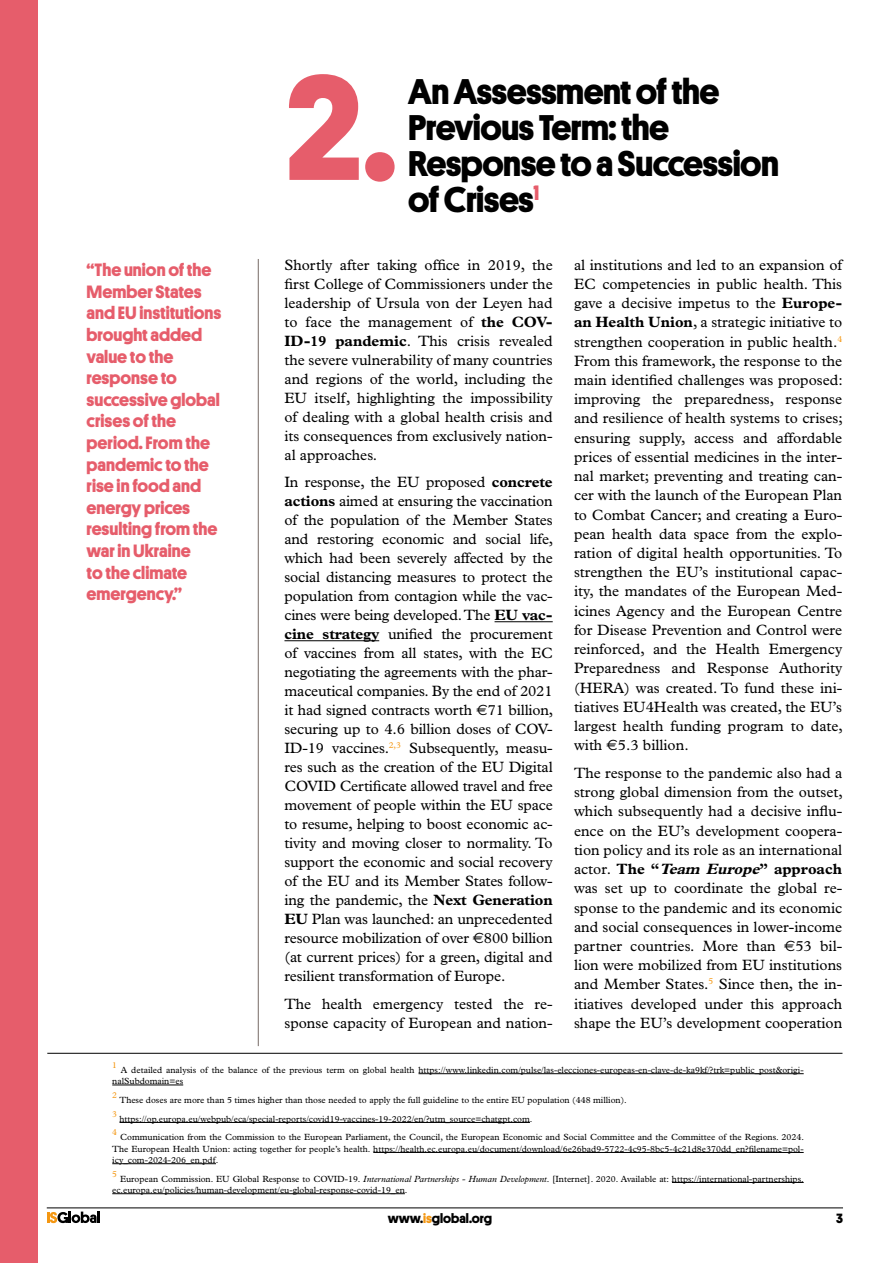
<style>
.page{position:relative;width:893px;height:1263px;background:#fff}
.page>*{position:absolute;margin:0;border:0;box-sizing:border-box;transform-origin:0 0}
.t1{font:700 150px "Platform";color:#e65d6b}
.t2{font:700 36px/36px "Platform";letter-spacing:-.015em;color:#000}
.t3{font:700 18px/21.6px "Platform";color:#e65d6b}
.text_base{font:15px/19.2px "Plantin";color:#000;text-align:justify}
.t4{font:700 13.5px "Platform";color:#000}
.leyendas{font:9px/11.2px "Plantin";color:#000}
.leyendas-2{font:8.7px "Plantin";color:#f49712}
.s1{font-weight:700}
.s2{font-family:"Euro Sans"}
.s3{font-weight:700;font-style:italic}
.s4{font-style:italic}
.s5{color:#f49712}
</style>
<div class="page">
<svg style="left:47px;top:1211px;width:53px;height:12px"></svg>
<hr style="left:47px;top:1207px;width:796px;height:1px;background:#000">
<div style="left:0;top:0;width:37px;height:1263px;background:#e65d6b"></div>
<hr style="left:418px;top:1073px;width:386px;height:1px;background:#000">
<hr style="left:112px;top:1085px;width:71px;height:1px;background:#000">
<hr style="left:120px;top:1122px;width:410px;height:1px;background:#000">
<hr style="left:373px;top:1152px;width:431px;height:1px;background:#000">
<hr style="left:112px;top:1163px;width:104px;height:1px;background:#000">
<hr style="left:672px;top:1182px;width:132px;height:1px;background:#000">
<hr style="left:112px;top:1193px;width:293px;height:1px;background:#000">
<hr style="left:47px;top:1053px;width:795px;height:1px;background:#000">
<hr style="left:258px;top:259px;width:1px;height:787px;background:#867b77">
<hr style="left:495px;top:621px;width:58px;height:1px;background:#000">
<hr style="left:284px;top:640px;width:95px;height:1px;background:#000">
<p class="t3" style="left:87px;top:258px;width:136px">“The union of the<br>Member States and EU institutions brought added value to the response to successive global crises of the period. From the pandemic to the rise in food and energy prices resulting from the war in Ukraine<br>to the climate emergency.”</p>
<p class="t1" style="left:285px;top:18px;width:113px">2.</p>
<p class="t2" style="left:408px;top:71px;width:372px">An Assessment of the<br>Previous Term: the<br>Response to a Succession of Crises<sup>1</sup></p>
<p class="text_base" style="left:284px;top:255px;width:270px">Shortly after taking office in 2019, the first College of Commissioners under the leadership of Ursula von der Leyen had to face the management of <span class="s1">the COV-ID-19 pandemic</span>. This crisis revealed the severe vulnerability of many countries and regions of the world, including the EU itself, highlighting the impossibility of dealing with a global health crisis and its consequences from exclusively nation&shy;al approaches.</p>
<p class="text_base" style="left:284px;top:472px;width:270px">In response, the EU proposed <span class="s1">concrete actions</span> aimed at ensuring the vaccination of the population of the Member States and restoring economic and social life, which had been severely affected by the social distancing measures to protect the population from contagion while the vac&shy;cines were being developed. The <span class="s1">EU vac&shy;cine strategy</span> unified the procurement of vaccines from all states, with the EC negotiating the agreements with the phar&shy;maceutical companies. By the end of 2021 it had signed contracts worth <span class="s2">€</span>71 billion, securing up to 4.6 billion doses of COV-ID-19 vaccines.<sup>2,3</sup> Subsequently, measu&shy;res such as the creation of the EU Digital COVID Certificate allowed travel and free movement of people within the EU space to resume, helping to boost economic ac&shy;tivity and moving closer to normality. To support the economic and social recovery of the EU and its Member States follow&shy;ing the pandemic, the <span class="s1">Next Generation EU</span> Plan was launched: an unprecedented resource mobilization of over <span class="s2">€</span>800 billion (at current prices) for a green, digital and resilient transformation of Europe.</p>
<p class="text_base" style="left:284px;top:994px;width:270px">The health emergency tested the re&shy;sponse capacity of European and nation-</p>
<p class="text_base" style="left:574px;top:255px;width:270px">al institutions and led to an expansion of EC competencies in public health. This gave a decisive impetus to the <span class="s1">Europe&shy;an Health Union</span>, a strategic initiative to strengthen cooperation in public health.<sup>4<br></sup>From this framework, the response to the main identified challenges was proposed: improving the preparedness, response and resilience of health systems to crises; ensuring supply, access and affordable prices of essential medicines in the inter&shy;nal market; preventing and treating can&shy;cer with the launch of the European Plan to Combat Cancer; and creating a Euro&shy;pean health data space from the explo&shy;ration of digital health opportunities. To strengthen the EU’s institutional capac&shy;ity, the mandates of the European Med&shy;icines Agency and the European Centre for Disease Prevention and Control were reinforced, and the Health Emergency Preparedness and Response Authority (HERA) was created. To fund these ini&shy;tiatives EU4Health was created, the EU’s largest health funding program to date, with <span class="s2">€</span>5.3 billion.</p>
<p class="text_base" style="left:574px;top:763px;width:270px">The response to the pandemic also had a strong global dimension from the outset, which subsequently had a decisive influ&shy;ence on the EU’s development coopera&shy;tion policy and its role as an international actor. <span class="s1">The “</span><span class="s3">Team Europe</span><span class="s1">” approach </span>was set up to coordinate the global re&shy;sponse to the pandemic and its economic and social consequences in lower-income partner countries. More than <span class="s2">€</span>53 bil&shy;lion were mobilized from EU institutions and Member States.<sup>5</sup> Since then, the in&shy;itiatives developed under this approach shape the EU’s development cooperation</p>
<p class="leyendas-2" style="left:112px;top:1060px;width:6px">1</p>
<p class="leyendas" style="left:112px;top:1064px;width:693px;text-indent:9px">A detailed analysis of the balance of the previous term on global health https://www.linkedin.com/pulse/las-elecciones-europeas-en-clave-de-ka9kf/?trk=public_post&amp;origi&shy;nalSubdomain=es</p>
<p class="leyendas-2" style="left:112px;top:1090px;width:6px">2</p>
<p class="leyendas" style="left:120px;top:1094px;width:509px">These doses are more than 5 times higher than those needed to apply the full guideline to the entire EU population (448 million).</p>
<p class="leyendas-2" style="left:112px;top:1109px;width:6px">3</p>
<p class="leyendas" style="left:120px;top:1113px;width:415px">https://op.europa.eu/webpub/eca/special-reports/covid19-vaccines-19-2022/en/?utm_source=chatgpt.com.</p>
<p class="leyendas-2" style="left:112px;top:1127px;width:6px">4</p>
<p class="leyendas" style="left:112px;top:1131px;width:693px;text-align:justify;text-indent:8px">Communication from the Commission to the European Parliament, the Council, the European Economic and Social Committee and the Committee of the Regions. 2024.<br>The European Health Union: acting together for people’s health. https://health.ec.europa.eu/document/download/6e26bad9-5722-4c95-8bc5-4c21d8e370dd_en?filename=pol&shy;icy_com-2024-206_en.pdf.</p>
<p class="leyendas-2" style="left:112px;top:1169px;width:6px">5</p>
<p class="leyendas" style="left:112px;top:1173px;width:693px;text-indent:8px">European Commission. EU Global Response to COVID-19. <span class="s4">International Partnerships - Human Development</span>. [Internet]. 2020. Available at: https://international-partnerships. ec.europa.eu/policies/human-development/eu-global-response-covid-19_en.</p>
<p class="t4" style="left:388px;top:1208px;width:106px">www.<span class="s5">is</span>global.org</p>
<p class="t4" style="left:836px;top:1208px;width:8px">3</p>
</div>
